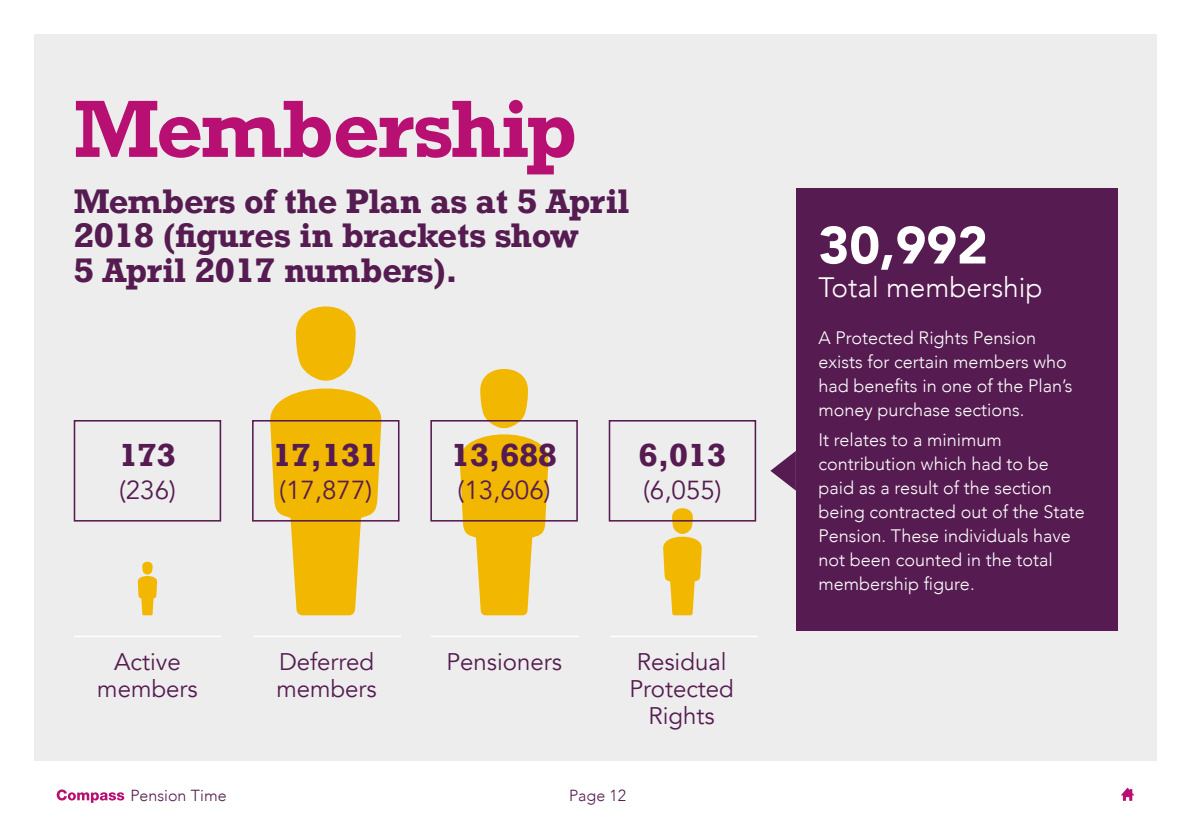
<style>
.page{position:relative;width:1191px;height:840px;background:#fff}
.page>*{position:absolute;margin:0;border:0;box-sizing:border-box;transform-origin:0 0}
.t1{font:700 76px "Rockwell";letter-spacing:-.02em;color:#b70f72}
.t2{font:900 52px "Avenir";color:#fff}
.t3{font:700 32px/34.2px "Rockwell";color:#561c51}
.t4{font:700 30px "Rockwell";color:#561c51}
.t5{font:300 28px "Avenir";color:#fff}
.t6{font:26px "Avenir";color:#561c51}
.t7{font:24px/26.6px "Avenir";color:#561c51;text-align:center}
.t8{font:300 18px/24px "Avenir";color:#fff}
.t9{font:300 16px "Avenir";color:#561c51}
</style>
<div class="page">
<div style="left:34px;top:34px;width:1123px;height:726px;background:#ededed"></div>
<svg style="left:57px;top:789px;width:67px;height:13px"></svg>
<svg style="left:1121px;top:787px;width:13px;height:13px"></svg>
<div style="left:796px;top:189px;width:321px;height:441px;background:#561c51"></div>
<hr style="left:74px;top:635px;width:147px;height:1px;background:#fff">
<hr style="left:254px;top:635px;width:147px;height:1px;background:#fff">
<hr style="left:431px;top:635px;width:147px;height:1px;background:#fff">
<hr style="left:610px;top:635px;width:147px;height:1px;background:#fff">
<svg style="left:268px;top:306px;width:115px;height:309px"></svg>
<svg style="left:458px;top:369px;width:92px;height:246px"></svg>
<svg style="left:662px;top:508px;width:40px;height:107px"></svg>
<svg style="left:137px;top:561px;width:20px;height:54px"></svg>
<div style="left:74px;top:420px;width:147px;height:101px;border:2px solid #561c51"></div>
<div style="left:252px;top:420px;width:147px;height:101px;border:2px solid #561c51"></div>
<div style="left:430px;top:420px;width:148px;height:101px;border:2px solid #561c51"></div>
<div style="left:608px;top:420px;width:148px;height:101px;border:2px solid #561c51"></div>
<svg style="left:770px;top:451px;width:26px;height:39px"></svg>
<h1 class="t1" style="left:74px;top:80px;width:505px">Membership</h1>
<h3 class="t3" style="left:74px;top:184px;width:557px">Members of the Plan as at 5 April<br>2018 (figures in brackets show<br>5 April 2017 numbers).</h3>
<h3 class="t4" style="left:119px;top:435px;width:58px">173</h3>
<h3 class="t6" style="left:119px;top:474px;width:58px">(236)</h3>
<h3 class="t4" style="left:273px;top:435px;width:108px">17,131</h3>
<h3 class="t6" style="left:279px;top:474px;width:95px">(17,877)</h3>
<h3 class="t4" style="left:451px;top:435px;width:108px">13,688</h3>
<h3 class="t6" style="left:457px;top:474px;width:95px">(13,606)</h3>
<h3 class="t4" style="left:639px;top:435px;width:89px">6,013</h3>
<h3 class="t6" style="left:643px;top:474px;width:80px">(6,055)</h3>
<h3 class="t7" style="left:97px;top:649px;width:102px">Active members</h3>
<h3 class="t7" style="left:276px;top:649px;width:102px;text-align:left">Deferred members</h3>
<h3 class="t7" style="left:446px;top:649px;width:117px">Pensioners</h3>
<h3 class="t7" style="left:629px;top:649px;width:106px">Residual<br>Protected<br>Rights</h3>
<p class="t9" style="left:130px;top:785px;width:98px">Pension Time</p>
<p class="t9" style="left:569px;top:785px;width:58px">Page 12</p>
<h2 class="t2" style="left:818px;top:201px;width:171px">30,992</h2>
<h3 class="t5" style="left:818px;top:271px;width:226px">Total membership</h3>
<p class="t8" style="left:818px;top:325px;width:255px">A Protected Rights Pension exists for certain members who had benefits in one of the Plan’s money purchase sections.</p>
<p class="t8" style="left:818px;top:427px;width:268px">It relates to a minimum contribution which had to be paid as a result of the section being contracted out of the State<br>Pension. These individuals have not been counted in the total membership figure.</p>
</div>
